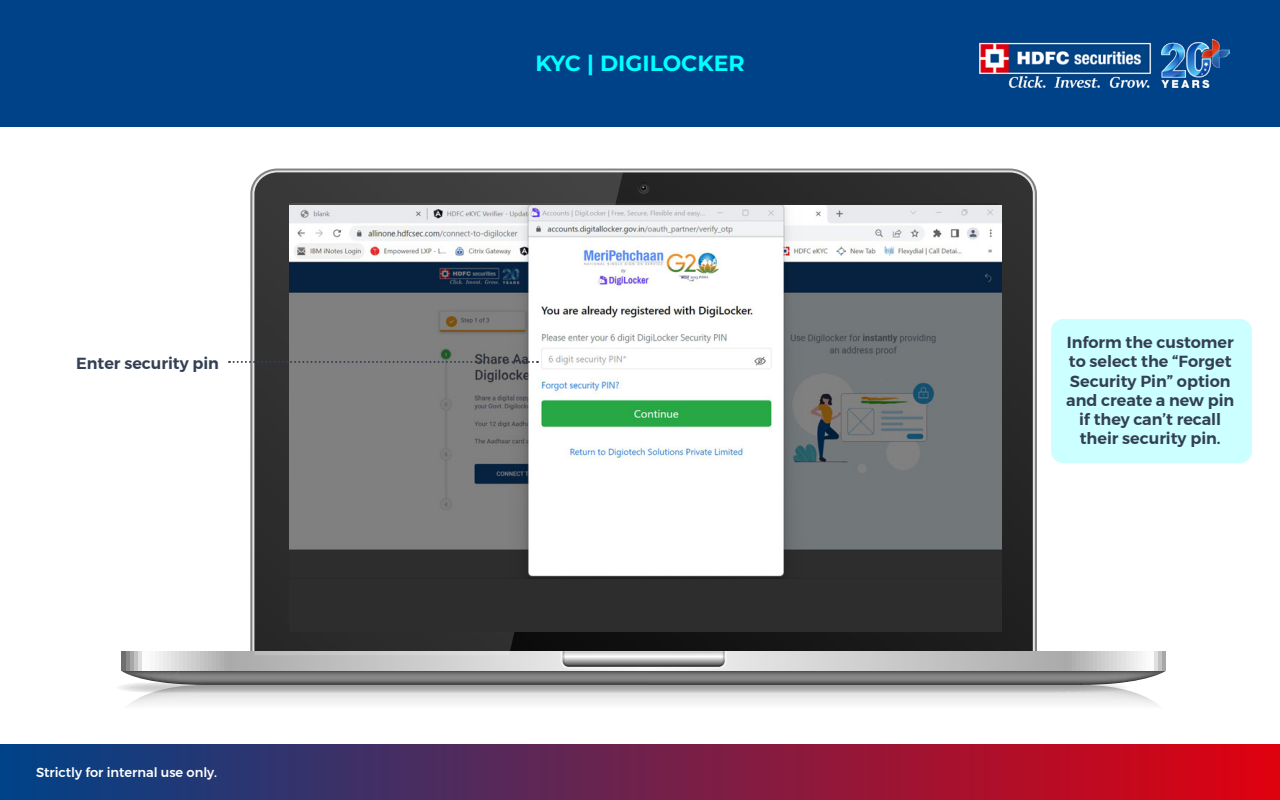
<style>
.page{position:relative;width:1280px;height:800px;background:#fff}
.page>*{position:absolute;margin:0;border:0;box-sizing:border-box;transform-origin:0 0}
.t1{font:700 22px "Montserrat";color:#0ff}
.t2{font:600 16px/19.2px "Montserrat";color:#334054;text-align:center}
.t3{font:500 13px "Montserrat";color:#fff}
</style>
<div class="page">
<div style="left:0;top:0;width:1280px;height:127px;background:#004288"></div>
<img style="left:980px;top:39px;width:250px;height:49px">
<div style="left:0;top:744px;width:1280px;height:56px;background:linear-gradient(to right,#004288,#e0010f)"></div>
<svg style="left:623px;top:172px;width:410px;height:479px;background:#272727"></svg>
<svg style="left:119px;top:651px;width:1047px;height:54px"></svg>
<svg style="left:637px;top:182px;width:13px;height:12px"></svg>
<svg style="left:254px;top:172px;width:369px;height:483px;background:#3a3a3a"></svg>
<div style="left:289px;top:205px;width:713px;height:427px;background:#2d2d2d"></div>
<img style="left:289px;top:205px;width:713px;height:373px">
<div style="left:1051px;top:319px;width:201px;height:144px;background:#cff;border-radius:12px"></div>
<svg style="left:229px;top:361px;width:309px;height:2px"></svg>
<p class="t2" style="left:76px;top:353px;width:144px">Enter security pin</p>
<p class="t3" style="left:36px;top:762px;width:183px">Strictly for internal use only.</p>
<h1 class="t1" style="left:535px;top:49px;width:211px">KYC | DIGILOCKER</h1>
<p class="t2" style="left:1066px;top:333px;width:170px">Inform the customer to select the “Forget<br>Security Pin” option and create a new pin if they can’t recall their security pin.</p>
</div>
